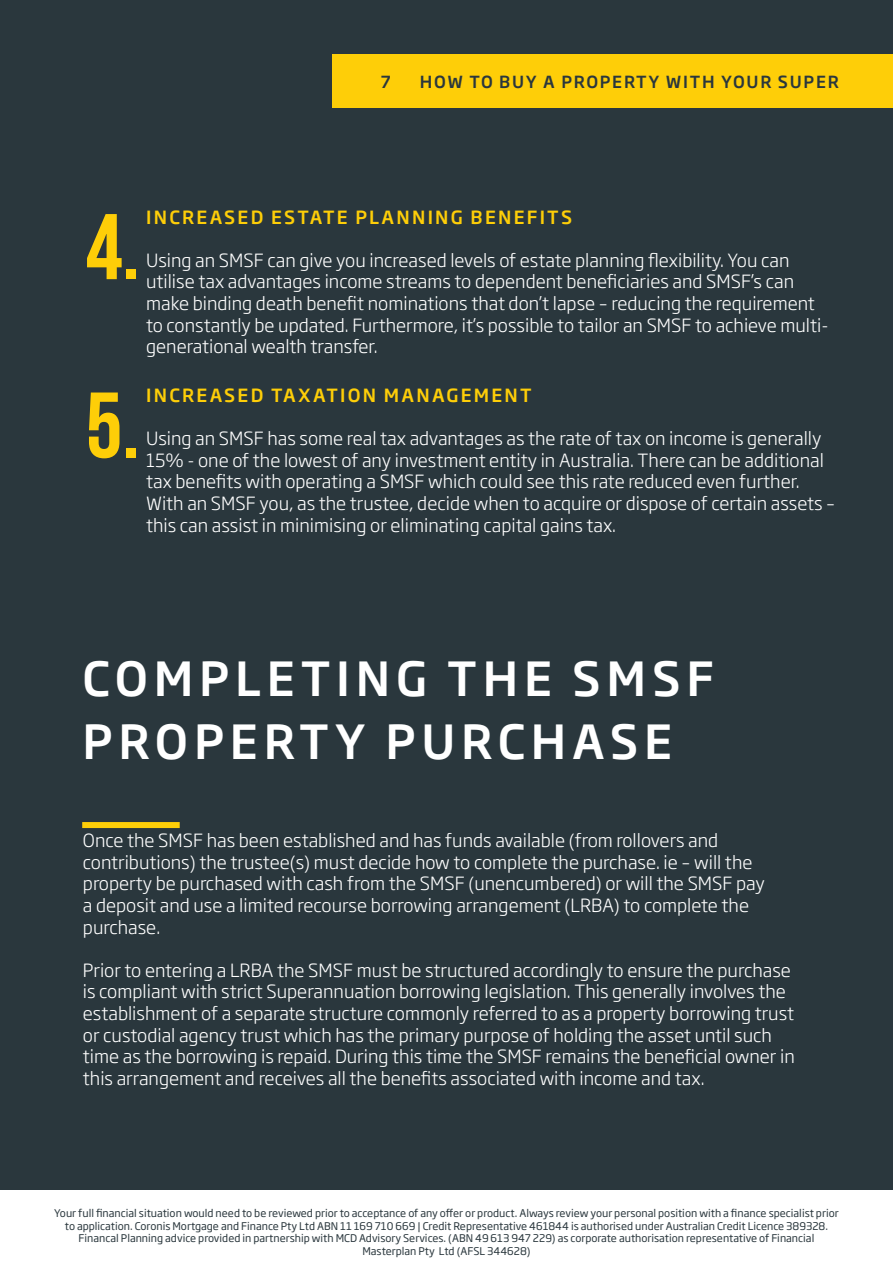
<style>
.page{position:relative;width:893px;height:1263px;background:#2a373d}
.page>*{position:absolute;margin:0;border:0;box-sizing:border-box;transform-origin:0 0}
.t1{font:93px "Bebas Neue";color:#fece08}
.t2{font:500 46.5px/63px "Soho Gothic Pro";letter-spacing:.125em;color:#fff}
.t3{font:300 18px/21.6px "Soho Gothic Pro";color:#fff}
.t4{font:500 18px "Soho Gothic Pro";letter-spacing:.125em;color:#fece08}
.t5{font:500 16.5px "Soho Gothic Pro";letter-spacing:.105em;color:#2a373d}
.t6{font:10.5px/12.6px "Soho Gothic Pro";color:#2a373d;text-align:center}
</style>
<div class="page">
<div style="left:0;top:1191px;width:893px;height:72px;background:#fff"></div>
<div style="left:332px;top:54px;width:561px;height:54px;background:#fece08"></div>
<div style="left:82px;top:822px;width:98px;height:6px;background:#fece08"></div>
<p class="t5" style="left:381px;top:69px;width:11px">7</p>
<p class="t5" style="left:420px;top:69px;width:420px">HOW TO BUY A PROPERTY WITH YOUR SUPER</p>
<p class="t1" style="left:86px;top:196px;width:56px">4.</p>
<p class="t1" style="left:86px;top:374px;width:56px">5.</p>
<p class="t4" style="left:146px;top:203px;width:427px">INCREASED ESTATE PLANNING BENEFITS</p>
<p class="t3" style="left:146px;top:248px;width:684px">Using an SMSF can give you increased levels of estate planning flexibility. You can utilise tax advantages income streams to dependent beneficiaries and SMSF’s can make binding death benefit nominations that don’t lapse – reducing the requirement to constantly be updated. Furthermore, it’s possible to tailor an SMSF to achieve multi&shy;generational wealth transfer.</p>
<p class="t4" style="left:146px;top:381px;width:387px">INCREASED TAXATION MANAGEMENT</p>
<p class="t3" style="left:146px;top:427px;width:691px">Using an SMSF has some real tax advantages as the rate of tax on income is generally 15% - one of the lowest of any investment entity in Australia. There can be additional tax benefits with operating a SMSF which could see this rate reduced even further.<br>With an SMSF you, as the trustee, decide when to acquire or dispose of certain assets – this can assist in minimising or eliminating capital gains tax.</p>
<p class="t2" style="left:83px;top:644px;width:633px">COMPLETING THE SMSF<br>PROPERTY PURCHASE</p>
<p class="t3" style="left:83px;top:829px;width:683px">Once the SMSF has been established and has funds available (from rollovers and contributions) the trustee(s) must decide how to complete the purchase. ie – will the property be purchased with cash from the SMSF (unencumbered) or will the SMSF pay a deposit and use a limited recourse borrowing arrangement (LRBA) to complete the purchase.</p>
<p class="t3" style="left:83px;top:958px;width:713px">Prior to entering a LRBA the SMSF must be structured accordingly to ensure the purchase is compliant with strict Superannuation borrowing legislation. This generally involves the establishment of a separate structure commonly referred to as a property borrowing trust or custodial agency trust which has the primary purpose of holding the asset until such time as the borrowing is repaid. During this time the SMSF remains the beneficial owner in this arrangement and receives all the benefits associated with income and tax.</p>
<p class="t6" style="left:54px;top:1206px;width:786px">Your full financial situation would need to be reviewed prior to acceptance of any offer or product. Always review your personal position with a finance specialist prior to application. Coronis Mortgage and Finance Pty Ltd ABN 11 169 710 669 | Credit Representative 461844 is authorised under Australian Credit Licence 389328.<br>Financal Planning advice provided in partnership with MCD Advisory Services. (ABN 49 613 947 229) as corporate authorisation representative of Financial Masterplan Pty Ltd (AFSL 344628)</p>
</div>
